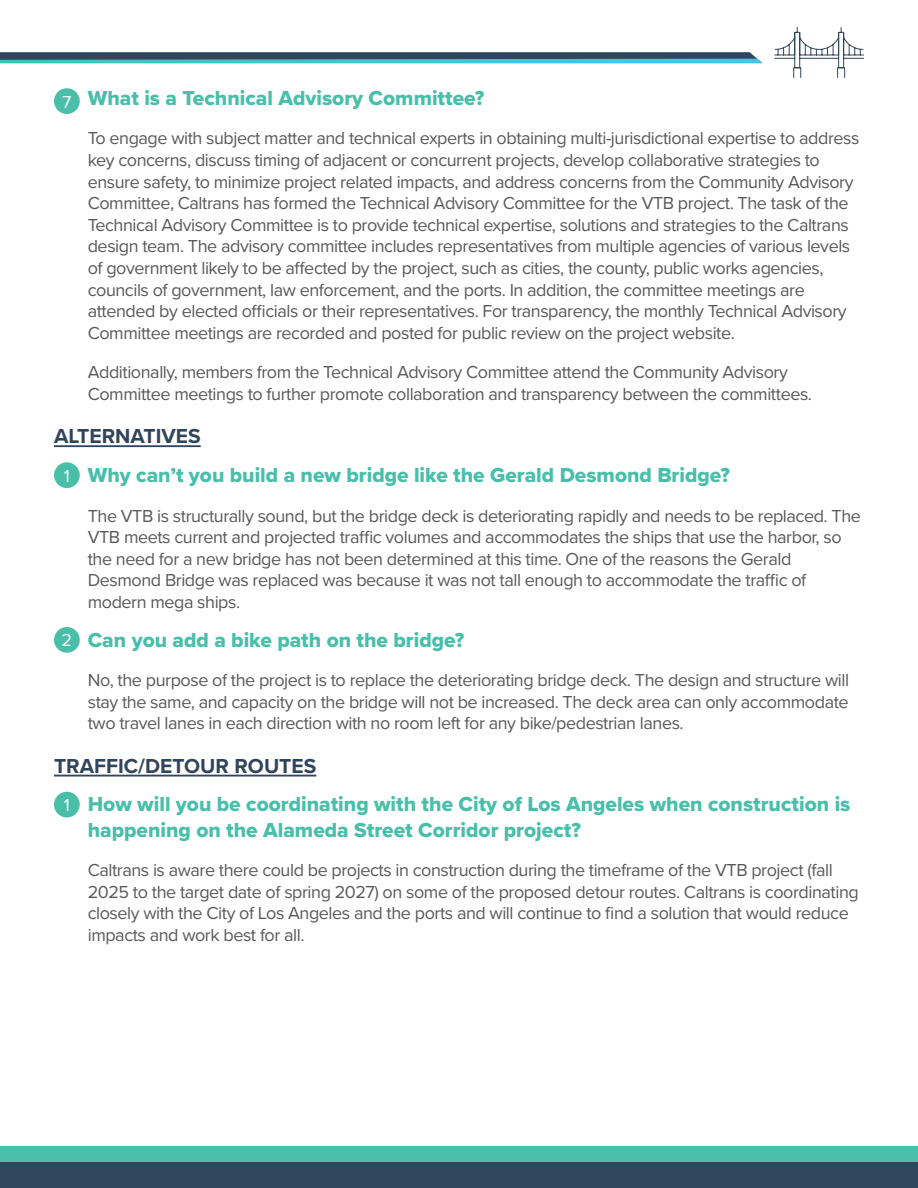
<style>
.page{position:relative;width:918px;height:1188px;background:#fff}
.page>*{position:absolute;margin:0;border:0;box-sizing:border-box;transform-origin:0 0}
.t1{font:21px/25.2px "Proxima Nova Extrabld";color:#48bfaa}
.t2{font:700 21px "Proxima Nova";color:#30455c}
.t3{font:18px/21.6px "Proxima Nova";letter-spacing:-.025em;color:#58595b}
.t4{font:18px "Proxima Nova";color:#fff}
</style>
<div class="page">
<div style="left:0;top:1146px;width:918px;height:42px;background:#49bfaa"></div>
<div style="left:0;top:1162px;width:918px;height:26px;background:#30465b"></div>
<svg style="left:0;top:52px;width:762px;height:11px;background:#3b7588"></svg>
<svg style="left:774px;top:27px;width:90px;height:51px"></svg>
<hr style="left:54px;top:445px;width:147px;height:2px;background:#30455c">
<hr style="left:54px;top:775px;width:262px;height:2px;background:#30455c">
<div style="left:54px;top:88px;width:26px;height:26px;background:#49bfaa;border-radius:50%"></div>
<div style="left:54px;top:462px;width:26px;height:26px;background:#49bfaa;border-radius:50%"></div>
<div style="left:54px;top:627px;width:26px;height:26px;background:#49bfaa;border-radius:50%"></div>
<div style="left:54px;top:792px;width:26px;height:25px;background:#49bfaa;border-radius:50%"></div>
<p class="t1" style="left:88px;top:85px;width:398px">What is a Technical Advisory Committee?</p>
<p class="t3" style="left:88px;top:127px;width:773px">To engage with subject matter and technical experts in obtaining multi-jurisdictional expertise to address key concerns, discuss timing of adjacent or concurrent projects, develop collaborative strategies to ensure safety, to minimize project related impacts, and address concerns from the Community Advisory Committee, Caltrans has formed the Technical Advisory Committee for the VTB project. The task of the Technical Advisory Committee is to provide technical expertise, solutions and strategies to the Caltrans design team. The advisory committee includes representatives from multiple agencies of various levels of government likely to be affected by the project, such as cities, the county, public works agencies, councils of government, law enforcement, and the ports. In addition, the committee meetings are attended by elected officials or their representatives. For transparency, the monthly Technical Advisory Committee meetings are recorded and posted for public review on the project website.</p>
<p class="t3" style="left:88px;top:361px;width:726px">Additionally, members from the Technical Advisory Committee attend the Community Advisory<br>Committee meetings to further promote collaboration and transparency between the committees.</p>
<p class="t2" style="left:54px;top:421px;width:148px">ALTERNATIVES</p>
<p class="t1" style="left:88px;top:462px;width:644px">Why can’t you build a new bridge like the Gerald Desmond Bridge?</p>
<p class="t3" style="left:88px;top:504px;width:775px">The VTB is structurally sound, but the bridge deck is deteriorating rapidly and needs to be replaced. The VTB meets current and projected traffic volumes and accommodates the ships that use the harbor, so the need for a new bridge has not been determined at this time. One of the reasons the Gerald Desmond Bridge was replaced was because it was not tall enough to accommodate the traffic of modern mega ships.</p>
<p class="t1" style="left:88px;top:627px;width:378px">Can you add a bike path on the bridge?</p>
<p class="t3" style="left:88px;top:669px;width:763px;text-align:justify">No, the purpose of the project is to replace the deteriorating bridge deck. The design and structure will stay the same, and capacity on the bridge will not be increased. The deck area can only accommodate two travel lanes in each direction with no room left for any bike/pedestrian lanes.</p>
<p class="t2" style="left:54px;top:750px;width:264px">TRAFFIC/DETOUR ROUTES</p>
<p class="t1" style="left:88px;top:791px;width:764px">How will you be coordinating with the City of Los Angeles when construction is happening on the Alameda Street Corridor project?</p>
<p class="t3" style="left:88px;top:859px;width:773px">Caltrans is aware there could be projects in construction during the timeframe of the VTB project (fall 2025 to the target date of spring 2027) on some of the proposed detour routes. Caltrans is coordinating closely with the City of Los Angeles and the ports and will continue to find a solution that would reduce impacts and work best for all.</p>
<p class="t4" style="left:62px;top:88px;width:11px">7</p>
<p class="t4" style="left:64px;top:462px;width:8px">1</p>
<p class="t4" style="left:62px;top:627px;width:12px">2</p>
<p class="t4" style="left:64px;top:792px;width:8px">1</p>
</div>
